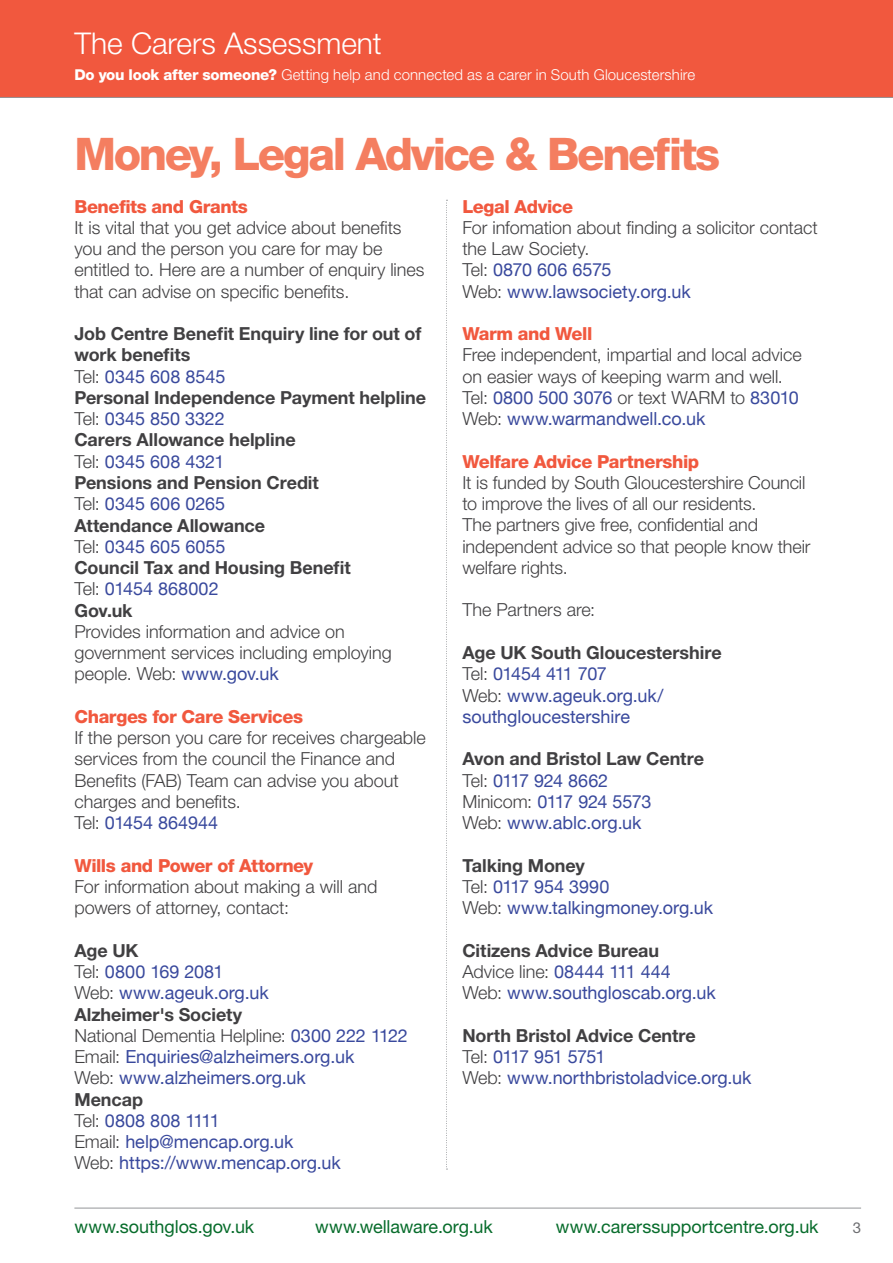
<style>
.page{position:relative;width:893px;height:1263px;background:#fff}
.page>*{position:absolute;margin:0;border:0;box-sizing:border-box;transform-origin:0 0}
.t1{font:800 45px "Helvetica Neue";letter-spacing:-.055em;color:#f47e60}
.t2{font:300 30px "Helvetica Neue";color:#fff}
.t3{font:300 18px/21.3px "Helvetica Neue";letter-spacing:-.005em;color:#414042}
.t4{font:18px/21.3px "Helvetica Neue";color:#39499d}
.t5{font:700 18px/21.3px "Helvetica Neue";letter-spacing:-.005em;color:#414042}
.t6{font:800 18px "Helvetica Neue";letter-spacing:-.025em;color:#f1583e}
.t7{font:18px "Helvetica Neue";letter-spacing:-.005em;color:#076c2b}
.t8{font:300 15px "Helvetica Neue";letter-spacing:.005em;color:#fff}
.t9{font:15px "Helvetica Neue";color:#6d6e71}
.s1{font-weight:800}
.s2{font-weight:300}
.s3{font-weight:400;color:#39499d}
.s4{font-weight:700;color:#414042}
.s5{font-weight:300;color:#414042}
</style>
<div class="page">
<div style="left:0;top:0;width:893px;height:98px;background:#f1583e"></div>
<hr style="left:74px;top:1208px;width:787px;height:1px;background:#939598">
<hr style="left:0;top:97px;width:893px;height:1px;background:#939598">
<svg style="left:446px;top:200px;width:1px;height:970px"></svg>
<h2 class="t2" style="left:74px;top:25px;width:309px">The Carers Assessment</h2>
<p class="t8" style="left:74px;top:66px;width:622px"><span class="s1">Do you look after someone?</span> Getting help and connected as a carer in South Gloucestershire</p>
<h1 class="t1" style="left:74px;top:127px;width:647px">Money, Legal Advice &amp; Benefits</h1>
<p class="t6" style="left:74px;top:195px;width:175px">Benefits and Grants</p>
<p class="t3" style="left:74px;top:216px;width:352px">It is vital that you get advice about benefits you and the person you care for may be entitled to. Here are a number of enquiry lines that can advise on specific benefits.</p>
<p class="t5" style="left:74px;top:323px;width:353px">Job Centre Benefit Enquiry line for out of work benefits<br><span class="s2">Tel:</span> <span class="s3">0345 608 8545<br></span>Personal Independence Payment helpline<br><span class="s2">Tel:</span> <span class="s3">0345 850 3322<br></span>Carers Allowance helpline<br><span class="s2">Tel:</span> <span class="s3">0345 608 4321<br></span>Pensions and Pension Credit<br><span class="s2">Tel:</span> <span class="s3">0345 606 0265<br></span>Attendance Allowance<br><span class="s2">Tel:</span> <span class="s3">0345 605 6055<br></span>Council Tax and Housing Benefit<br><span class="s2">Tel:</span> <span class="s3">01454 868002<br></span>Gov.uk</p>
<p class="t3" style="left:74px;top:620px;width:319px">Provides information and advice on government services including employing people. Web: <span class="s3">www.gov.uk</span></p>
<p class="t6" style="left:74px;top:706px;width:230px">Charges for Care Services</p>
<p class="t3" style="left:74px;top:727px;width:353px">If the person you care for receives chargeable services from the council the Finance and Benefits (FAB) Team can advise you about charges and benefits.<br>Tel: <span class="s3">01454 864944</span></p>
<p class="t6" style="left:74px;top:854px;width:240px">Wills and Power of Attorney</p>
<p class="t3" style="left:74px;top:875px;width:304px">For information about making a will and powers of attorney, contact:</p>
<p class="t4" style="left:74px;top:941px;width:335px"><span class="s4">Age UK<br></span><span class="s5">Tel:</span> 0800 169 2081<br><span class="s5">Web:</span> www.ageuk.org.uk<br><span class="s4">Alzheimer's Society<br></span><span class="s5">National Dementia Helpline:</span> 0300 222 1122<br><span class="s5">Email:</span> Enquiries@alzheimers.org.uk<br><span class="s5">Web:</span> www.alzheimers.org.uk<br><span class="s4">Mencap<br></span><span class="s5">Tel:</span> 0808 808 1111<br><span class="s5">Email:</span> help@mencap.org.uk<br><span class="s5">Web:</span> https://www.mencap.org.uk</p>
<p class="t6" style="left:462px;top:195px;width:112px">Legal Advice</p>
<p class="t3" style="left:462px;top:216px;width:357px">For infomation about finding a solicitor contact the Law Society.<br>Tel: <span class="s3">0870 606 6575<br></span>Web: <span class="s3">www.lawsociety.org.uk</span></p>
<p class="t6" style="left:462px;top:323px;width:131px">Warm and Well</p>
<p class="t3" style="left:462px;top:344px;width:341px">Free independent, impartial and local advice on easier ways of keeping warm and well.<br>Tel: <span class="s3">0800 500 3076</span> or text WARM to <span class="s3">83010<br></span>Web: <span class="s3">www.warmandwell.co.uk</span></p>
<p class="t6" style="left:462px;top:450px;width:238px">Welfare Advice Partnership</p>
<p class="t3" style="left:462px;top:471px;width:350px">It is funded by South Gloucestershire Council to improve the lives of all our residents.<br>The partners give free, confidential and independent advice so that people know their welfare rights.</p>
<p class="t3" style="left:462px;top:599px;width:134px">The Partners are:</p>
<p class="t4" style="left:462px;top:643px;width:261px"><span class="s4">Age UK South Gloucestershire<br></span><span class="s5">Tel:</span> 01454 411 707<br><span class="s5">Web:</span> www.ageuk.org.uk/ southgloucestershire</p>
<p class="t4" style="left:462px;top:749px;width:243px"><span class="s4">Avon and Bristol Law Centre<br></span><span class="s5">Tel:</span> 0117 924 8662<br><span class="s5">Minicom:</span> 0117 924 5573<br><span class="s5">Web:</span> www.ablc.org.uk</p>
<p class="t4" style="left:462px;top:855px;width:252px"><span class="s4">Talking Money<br></span><span class="s5">Tel:</span> 0117 954 3990<br><span class="s5">Web:</span> www.talkingmoney.org.uk</p>
<p class="t4" style="left:462px;top:941px;width:255px"><span class="s4">Citizens Advice Bureau<br></span><span class="s5">Advice line:</span> 08444 111 444<br><span class="s5">Web:</span> www.southgloscab.org.uk</p>
<p class="t4" style="left:462px;top:1026px;width:291px"><span class="s4">North Bristol Advice Centre<br></span><span class="s5">Tel:</span> 0117 951 5751<br><span class="s5">Web:</span> www.northbristoladvice.org.uk</p>
<p class="t7" style="left:74px;top:1216px;width:181px">www.southglos.gov.uk</p>
<p class="t7" style="left:315px;top:1216px;width:179px">www.wellaware.org.uk</p>
<p class="t7" style="left:556px;top:1216px;width:264px">www.carerssupportcentre.org.uk</p>
<p class="t9" style="left:853px;top:1219px;width:10px">3</p>
</div>
